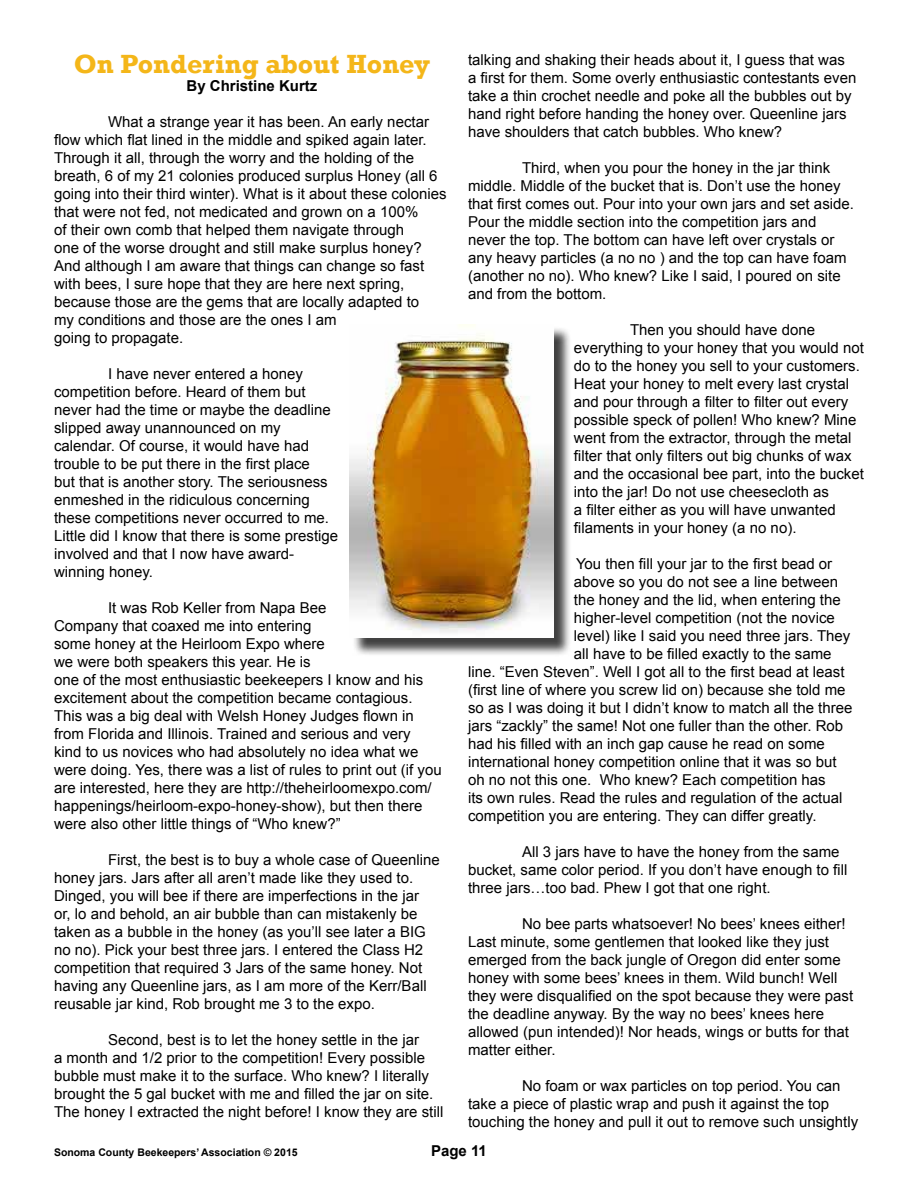
<style>
.page{position:relative;width:918px;height:1188px;background:#fff}
.page>*{position:absolute;margin:0;border:0;box-sizing:border-box;transform-origin:0 0}
.t1{font:700 27px "Rockwell";color:#f4b619}
.t2{font:15px/18px "Arial";color:#000}
.t3{font:700 15px "Arial";color:#000}
.t4{font:700 10.5px "Arial";color:#000}
</style>
<div class="page">
<div style="left:352px;top:326px;width:220px;height:331px;background:#000;opacity:.75"></div>
<img style="left:350px;top:324px;width:203px;height:314px">
<h1 class="t1" style="left:74px;top:47px;width:358px">On Pondering about Honey</h1>
<p class="t3" style="left:187px;top:75px;width:132px">By Christine Kurtz</p>
<p class="t2" style="left:54px;top:112px;width:394px;text-indent:54px">What a strange year it has been. An early nectar flow which flat lined in the middle and spiked again later.<br>Through it all, through the worry and the holding of the breath, 6 of my 21 colonies produced surplus Honey (all 6 going into their third winter). What is it about these colonies that were not fed, not medicated and grown on a 100%<br>of their own comb that helped them navigate through<br>one of the worse drought and still make surplus honey?<br>And although I am aware that things can change so fast with bees, I sure hope that they are here next spring, because those are the gems that are locally adapted to<br>my conditions and those are the ones I am<br>going to propagate.</p>
<p class="t2" style="left:54px;top:364px;width:286px;text-indent:54px">I have never entered a honey competition before. Heard of them but never had the time or maybe the deadline slipped away unannounced on my calendar. Of course, it would have had trouble to be put there in the first place<br>but that is another story. The seriousness enmeshed in the ridiculous concerning these competitions never occurred to me.<br>Little did I know that there is some prestige involved and that I now have award&shy;winning honey.</p>
<p class="t2" style="left:54px;top:598px;width:389px;text-indent:54px">It was Rob Keller from Napa Bee<br>Company that coaxed me into entering<br>some honey at the Heirloom Expo where<br>we were both speakers this year. He is<br>one of the most enthusiastic beekeepers I know and his excitement about the competition became contagious.<br>This was a big deal with Welsh Honey Judges flown in from Florida and Illinois. Trained and serious and very kind to us novices who had absolutely no idea what we were doing. Yes, there was a list of rules to print out (if you are interested, here they are http://theheirloomexpo.com/ happenings/heirloom-expo-honey-show), but then there were also other little things of “Who knew?”</p>
<p class="t2" style="left:54px;top:850px;width:387px;text-indent:54px">First, the best is to buy a whole case of Queenline honey jars. Jars after all aren’t made like they used to.<br>Dinged, you will bee if there are imperfections in the jar<br>or, lo and behold, an air bubble than can mistakenly be taken as a bubble in the honey (as you’ll see later a BIG no no). Pick your best three jars. I entered the Class H2 competition that required 3 Jars of the same honey. Not having any Queenline jars, as I am more of the Kerr/Ball reusable jar kind, Rob brought me 3 to the expo.</p>
<p class="t2" style="left:54px;top:1030px;width:391px;text-indent:54px">Second, best is to let the honey settle in the jar<br>a month and 1/2 prior to the competition! Every possible bubble must make it to the surface. Who knew? I literally brought the 5 gal bucket with me and filled the jar on site.<br>The honey I extracted the night before! I know they are still</p>
<p class="t2" style="left:468px;top:51px;width:390px">talking and shaking their heads about it, I guess that was a first for them. Some overly enthusiastic contestants even take a thin crochet needle and poke all the bubbles out by hand right before handing the honey over. Queenline jars have shoulders that catch bubbles. Who knew?</p>
<p class="t2" style="left:468px;top:159px;width:388px;text-indent:54px">Third, when you pour the honey in the jar think middle. Middle of the bucket that is. Don’t use the honey that first comes out. Pour into your own jars and set aside.<br>Pour the middle section into the competition jars and never the top. The bottom can have left over crystals or any heavy particles (a no no ) and the top can have foam (another no no). Who knew? Like I said, I poured on site and from the bottom.</p>
<p class="t2" style="left:574px;top:321px;width:292px;text-indent:56px">Then you should have done everything to your honey that you would not do to the honey you sell to your customers.<br>Heat your honey to melt every last crystal and pour through a filter to filter out every possible speck of pollen! Who knew? Mine went from the extractor, through the metal filter that only filters out big chunks of wax and the occasional bee part, into the bucket into the jar! Do not use cheesecloth as<br>a filter either as you will have unwanted filaments in your honey (a no no).</p>
<p class="t2" style="left:576px;top:555px;width:258px">You then fill your jar to the first bead or</p>
<p class="t2" style="left:574px;top:573px;width:266px">above so you do not see a line between</p>
<p class="t2" style="left:574px;top:591px;width:268px">the honey and the lid, when entering the</p>
<p class="t2" style="left:574px;top:609px;width:262px">higher-level competition (not the novice</p>
<p class="t2" style="left:574px;top:627px;width:278px">level) like I said you need three jars. They</p>
<p class="t2" style="left:574px;top:645px;width:259px">all have to be filled exactly to the same</p>
<p class="t2" style="left:468px;top:663px;width:378px">line. “Even Steven”. Well I got all to the first bead at least</p>
<p class="t2" style="left:468px;top:681px;width:379px">(first line of where you screw lid on) because she told me</p>
<p class="t2" style="left:468px;top:699px;width:386px">so as I was doing it but I didn’t know to match all the three</p>
<p class="t2" style="left:468px;top:717px;width:377px">jars “zackly” the same! Not one fuller than the other. Rob</p>
<p class="t2" style="left:468px;top:735px;width:358px">had his filled with an inch gap cause he read on some</p>
<p class="t2" style="left:468px;top:753px;width:370px">international honey competition online that it was so but</p>
<p class="t2" style="left:468px;top:771px;width:359px">oh no not this one. Who knew? Each competition has</p>
<p class="t2" style="left:468px;top:789px;width:376px">its own rules. Read the rules and regulation of the actual</p>
<p class="t2" style="left:468px;top:807px;width:350px">competition you are entering. They can differ greatly.</p>
<p class="t2" style="left:468px;top:843px;width:381px;text-indent:54px">All 3 jars have to have the honey from the same bucket, same color period. If you don’t have enough to fill three jars…too bad. Phew I got that one right.</p>
<p class="t2" style="left:468px;top:915px;width:387px;text-indent:54px">No bee parts whatsoever! No bees’ knees either!<br>Last minute, some gentlemen that looked like they just emerged from the back jungle of Oregon did enter some honey with some bees’ knees in them. Wild bunch! Well they were disqualified on the spot because they were past the deadline anyway. By the way no bees’ knees here allowed (pun intended)! Nor heads, wings or butts for that matter either.</p>
<p class="t2" style="left:468px;top:1077px;width:392px;text-indent:54px">No foam or wax particles on top period. You can take a piece of plastic wrap and push it against the top touching the honey and pull it out to remove such unsightly</p>
<p class="t4" style="left:54px;top:1145px;width:245px">Sonoma County Beekeepers’ Association © 2015</p>
<p class="t3" style="left:431px;top:1140px;width:57px">Page 11</p>
</div>
